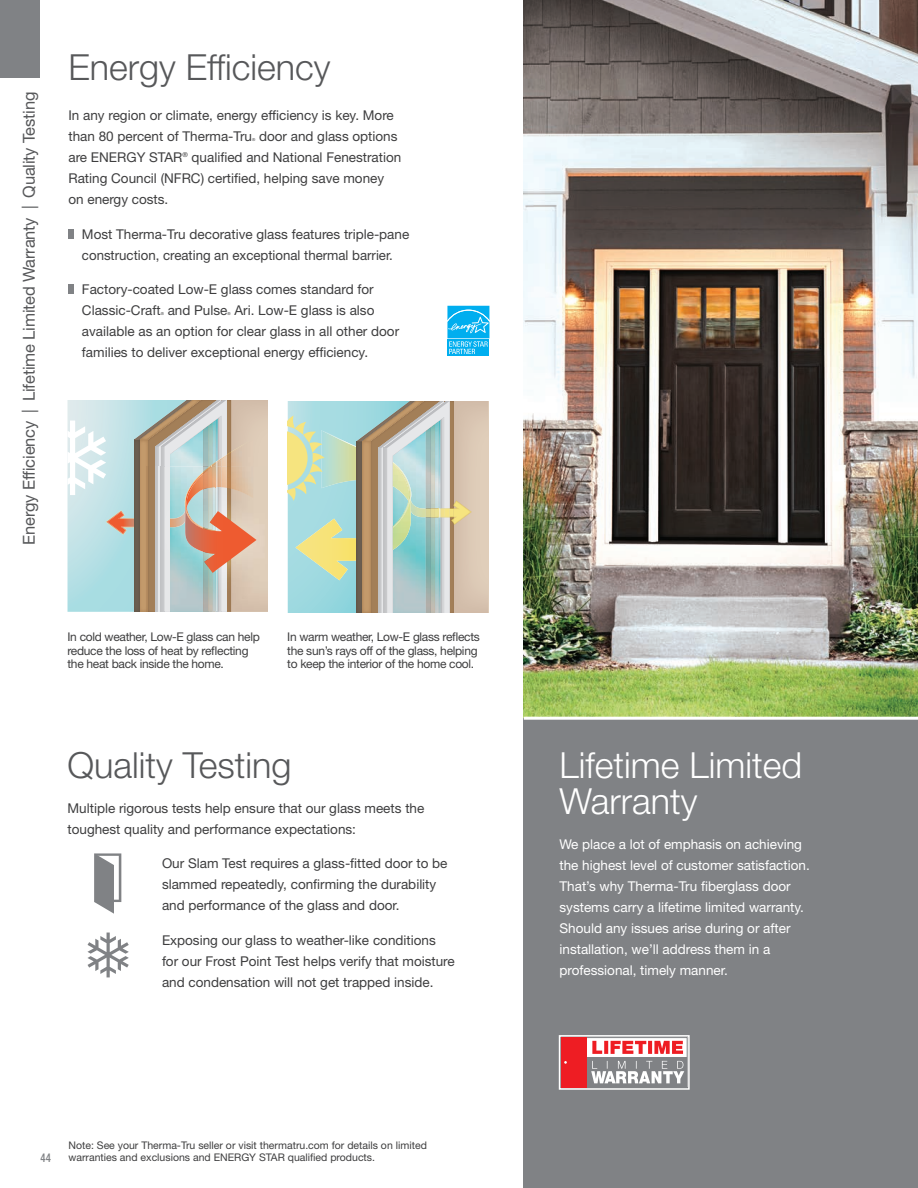
<style>
.page{position:relative;width:918px;height:1188px;background:#fff}
.page>*{position:absolute;margin:0;border:0;box-sizing:border-box;transform-origin:0 0}
.t1{font:300 36px "Helvetica Neue LT Std";color:#57585a}
.t2{font:300 36px/36px "Helvetica Neue LT Std";color:#fff}
.t3{font:16.5px "Helvetica Neue LT Std";letter-spacing:-.01em;color:#57585a}
.t4{font:13.5px/21px "Helvetica Neue LT Std";color:#3e3e3f}
.t5{font:13.5px/21px "Helvetica Neue LT Std";color:#fff}
.orange_subheads{font:12px/13.5px "Helvetica Neue LT Std";letter-spacing:-.025em;color:#3e3e3f}
.t6{font:500 condensed 12px "Helvetica Neue LT Std";color:#808285;scale:.9 1}
.t7{font:10.5px/12px "Helvetica Neue LT Std";color:#3e3e3f}
.t8{font:4.05px "Helvetica Neue LT Std";color:#3e3e3f}
</style>
<div class="page">
<div style="left:0;top:0;width:40px;height:78px;background:#808285"></div>
<img style="left:524px;top:0;width:394px;height:717px">
<svg style="left:67px;top:400px;width:190px;height:212px;background:#c2c4bc"></svg>
<hr style="left:68px;top:400px;width:200px;height:1px;background:#fff">
<img style="left:454px;top:500px;width:18px;height:25px">
<img style="left:454px;top:501px;width:17px;height:23px">
<svg style="left:288px;top:401px;width:166px;height:212px;background:#b4c8b8"></svg>
<div style="left:524px;top:718px;width:394px;height:470px;background:#808285"></div>
<svg style="left:447px;top:305px;width:43px;height:51px;background:#31bdf1"></svg>
<div style="left:583px;top:1038px;width:104px;height:49px;background:#fff"></div>
<div style="left:585px;top:1057px;width:102px;height:30px;background:#808285"></div>
<div style="left:583px;top:1037px;width:104px;height:50px;border:1px solid #808285"></div>
<div style="left:561px;top:1037px;width:26px;height:50px;background:#ee1d23"></div>
<svg style="left:591px;top:1061px;width:93px;height:22px"></svg>
<svg style="left:592px;top:1041px;width:91px;height:13px"></svg>
<div style="left:559px;top:1035px;width:131px;height:55px;border:2px solid #fff"></div>
<div style="left:68px;top:229px;width:6px;height:10px;background:#808285"></div>
<div style="left:68px;top:284px;width:6px;height:10px;background:#808285"></div>
<svg style="left:87px;top:933px;width:42px;height:44px"></svg>
<svg style="left:94px;top:853px;width:27px;height:61px"></svg>
<hr style="left:524px;top:717px;width:394px;height:3px;background:#fff">
<p class="t3" style="left:19px;top:545px;width:454px;rotate:-90deg">Energy Efficiency | Lifetime Limited Warranty | Quality Testing</p>
<p class="t1" style="left:68px;top:45px;width:264px">Energy Efficiency</p>
<p class="t4" style="left:68px;top:105px;width:327px">In any region or climate, energy efficiency is key. More than 80 percent of Therma-Tru</p>
<p class="t4" style="left:68px;top:126px;width:334px;text-indent:191px">door and glass options are ENERGY STAR<sup>®</sup> qualified and National Fenestration Rating Council (NFRC) certified, helping save money on energy costs.</p>
<p class="t4" style="left:82px;top:223px;width:329px">Most Therma-Tru decorative glass features triple-pane construction, creating an exceptional thermal barrier.</p>
<p class="t4" style="left:82px;top:279px;width:293px">Factory-coated Low-E glass comes standard for<br>Classic-Craft</p>
<p class="t8" style="left:161px;top:311px;width:5px">®</p>
<p class="t4" style="left:168px;top:300px;width:61px">and Pulse</p>
<p class="t8" style="left:227px;top:311px;width:5px">®</p>
<p class="t8" style="left:252px;top:137px;width:5px">®</p>
<p class="t4" style="left:82px;top:300px;width:319px;text-indent:152px">Ari. Low-E glass is also available as an option for clear glass in all other door families to deliver exceptional energy efficiency.</p>
<p class="orange_subheads" style="left:68px;top:630px;width:194px">In cold weather, Low-E glass can help reduce the loss of heat by reflecting the heat back inside the home.</p>
<p class="orange_subheads" style="left:287px;top:630px;width:194px">In warm weather, Low-E glass reflects the sun’s rays off of the glass, helping to keep the interior of the home cool.</p>
<p class="t1" style="left:68px;top:744px;width:226px">Quality Testing</p>
<p class="t4" style="left:68px;top:797px;width:358px">Multiple rigorous tests help ensure that our glass meets the toughest quality and performance expectations:</p>
<p class="t4" style="left:162px;top:853px;width:287px">Our Slam Test requires a glass-fitted door to be slammed repeatedly, confirming the durability and performance of the glass and door.</p>
<p class="t4" style="left:162px;top:930px;width:294px">Exposing our glass to weather-like conditions for our Frost Point Test helps verify that moisture and condensation will not get trapped inside.</p>
<p class="t6" style="left:40px;top:1150px;width:13px">44</p>
<p class="t7" style="left:68px;top:1139px;width:360px">Note: See your Therma-Tru seller or visit thermatru.com for details on limited warranties and exclusions and ENERGY STAR qualified products.</p>
<p class="t2" style="left:560px;top:747px;width:244px">Lifetime Limited<br>Warranty</p>
<p class="t5" style="left:560px;top:833px;width:252px">We place a lot of emphasis on achieving the highest level of customer satisfaction.<br>That’s why Therma-Tru fiberglass door systems carry a lifetime limited warranty.<br>Should any issues arise during or after installation, we’ll address them in a professional, timely manner.</p>
</div>
